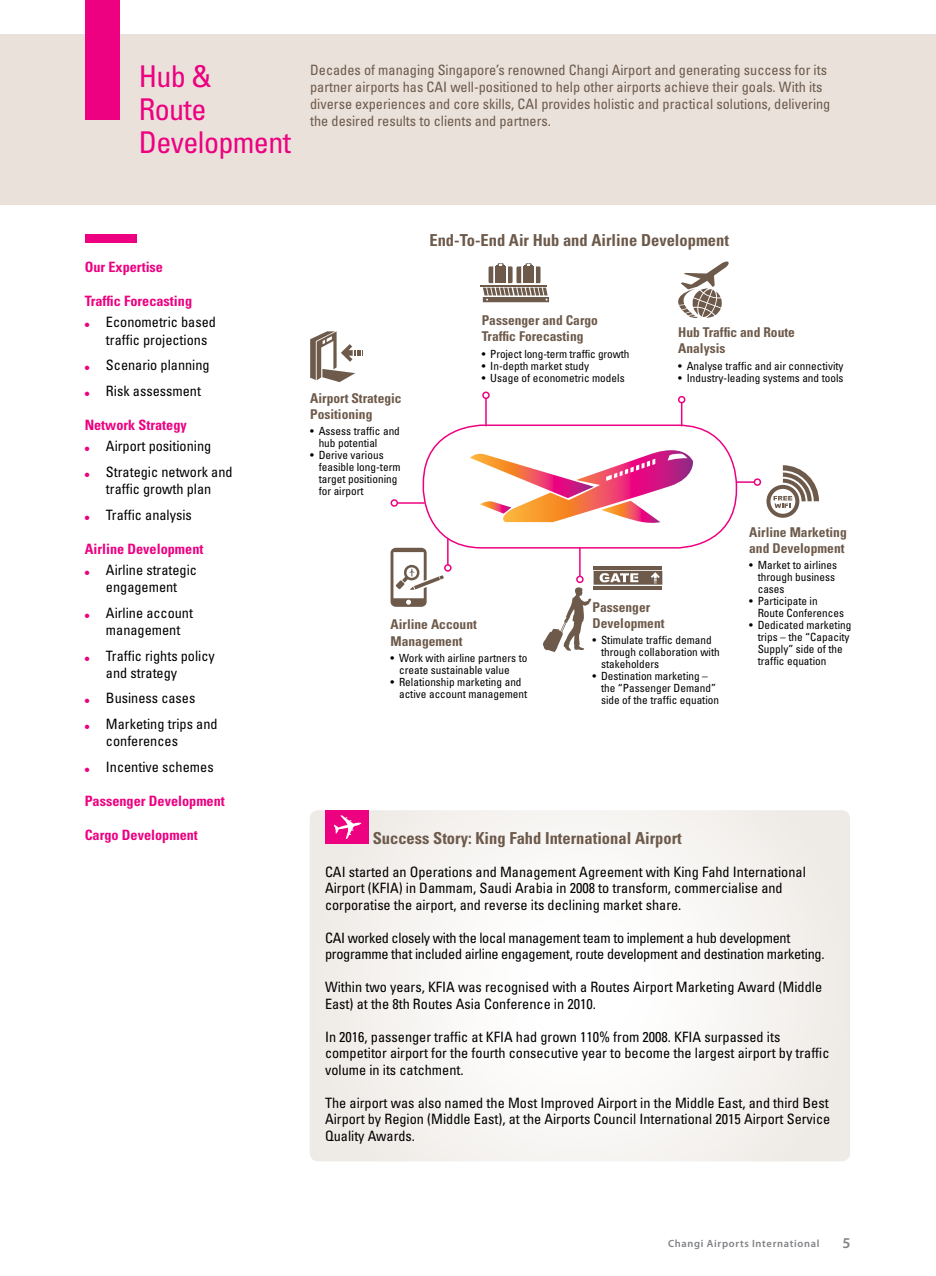
<style>
.page{position:relative;width:936px;height:1276px;background:#fff}
.page>*{position:absolute;margin:0;border:0;box-sizing:border-box;transform-origin:0 0}
.t1{font:condensed 30px/33px "Univers LT Std";letter-spacing:-.02em;color:#ed0181}
.t2{font:700 condensed 16.5px "Univers LT Std";color:#6d5a4b}
.t3{font:600 15px "Myriad Pro";color:#808285}
.t4{font:condensed 14.25px/16.5px "Univers LT Std";color:#000}
.t5{font:condensed 14.25px/17.1px "Univers LT Std";color:#6d5a4b}
.t6{font:condensed 14.25px/16.5px "Univers LT Std";letter-spacing:-.02em;color:#000}
.t7{font:700 condensed 14.25px "Univers LT Std";color:#ed0181}
.t8{font:700 condensed 13.5px/16.2px "Univers LT Std";color:#6d5a4b}
.t9{font:condensed 11.25px/12px "Univers LT Std";color:#000}
.t10{font:600 10.5px "Myriad Pro";letter-spacing:.065em;color:#808285}
.s1{color:#ed0181}
</style>
<div class="page">
<div style="left:0;top:34px;width:935px;height:170px;background:#e9e1da"></div>
<div style="left:85px;top:234px;width:52px;height:8px;background:#ed0181"></div>
<div style="left:85px;top:0;width:34px;height:119px;background:#ed0181"></div>
<svg style="left:681px;top:403px;width:1px;height:21px"></svg>
<div style="left:678px;top:396px;width:7px;height:7px;border:2px solid #ed0181;border-radius:50%"></div>
<svg style="left:485px;top:399px;width:1px;height:25px"></svg>
<div style="left:482px;top:391px;width:7px;height:8px;border:2px solid #ed0181;border-radius:50%"></div>
<hr style="left:397px;top:502px;width:27px;height:2px;background:#ed0181">
<div style="left:390px;top:499px;width:8px;height:8px;border:2px solid #ed0181;border-radius:50%"></div>
<div style="left:444px;top:564px;width:7px;height:7px;border:2px solid #ed0181;border-radius:50%"></div>
<svg style="left:737px;top:481px;width:16px;height:2px"></svg>
<div style="left:753px;top:478px;width:8px;height:8px;border:2px solid #ed0181;border-radius:50%"></div>
<svg style="left:766px;top:465px;width:53px;height:53px"></svg>
<div style="left:422px;top:424px;width:315px;height:124px;border:2px solid #ed0181;border-radius:58px"></div>
<svg style="left:678px;top:261px;width:51px;height:57px"></svg>
<svg style="left:483px;top:263px;width:66px;height:39px"></svg>
<hr style="left:480px;top:285px;width:66px;height:1px;background:#6d5a4b">
<svg style="left:310px;top:331px;width:53px;height:51px"></svg>
<svg style="left:390px;top:538px;width:58px;height:69px"></svg>
<svg style="left:470px;top:450px;width:224px;height:73px"></svg>
<svg style="left:542px;top:548px;width:120px;height:104px"></svg>
<svg style="left:310px;top:810px;width:540px;height:351px"></svg>
<div style="left:325px;top:810px;width:44px;height:33px;background:#ed0181"></div>
<svg style="left:334px;top:815px;width:27px;height:24px"></svg>
<h1 class="t1" style="left:139px;top:59px;width:154px">Hub &amp;<br>Route<br>Development</h1>
<p class="t5" style="left:310px;top:61px;width:521px">Decades of managing Singapore’s renowned Changi Airport and generating success for its partner airports has CAI well-positioned to help other airports achieve their goals. With its diverse experiences and core skills, CAI provides holistic and practical solutions, delivering the desired results to clients and partners.</p>
<p class="t7" style="left:85px;top:258px;width:80px">Our Expertise</p>
<p class="t7" style="left:85px;top:292px;width:109px">Traffic Forecasting</p>
<p class="t4" style="left:106px;top:314px;width:112px;line-height:17.1px;text-indent:-21px"><span class="s1">•</span> Econometric based traffic projections</p>
<p class="t4" style="left:85px;top:357px;width:126px"><span class="s1">•</span> Scenario planning</p>
<p class="t4" style="left:85px;top:382px;width:118px"><span class="s1">•</span> Risk assessment</p>
<p class="t7" style="left:85px;top:416px;width:104px">Network Strategy</p>
<p class="t4" style="left:85px;top:438px;width:128px"><span class="s1">•</span> Airport positioning</p>
<p class="t4" style="left:85px;top:463px;width:149px;line-height:17.1px;text-align:center"><span class="s1">•</span> Strategic network and traffic growth plan</p>
<p class="t4" style="left:85px;top:506px;width:109px"><span class="s1">•</span> Traffic analysis</p>
<p class="t7" style="left:85px;top:540px;width:120px">Airline Development</p>
<p class="t4" style="left:85px;top:561px;width:114px;line-height:17.1px;text-align:center"><span class="s1">•</span> Airline strategic engagement</p>
<p class="t4" style="left:106px;top:604px;width:89px;line-height:17.1px;text-indent:-21px"><span class="s1">•</span> Airline account management</p>
<p class="t4" style="left:106px;top:647px;width:110px;line-height:17.1px;text-indent:-21px"><span class="s1">•</span> Traffic rights policy and strategy</p>
<p class="t4" style="left:85px;top:690px;width:112px"><span class="s1">•</span> Business cases</p>
<p class="t4" style="left:106px;top:715px;width:113px;line-height:17.1px;text-indent:-21px"><span class="s1">•</span> Marketing trips and conferences</p>
<p class="t4" style="left:85px;top:758px;width:130px"><span class="s1">•</span> Incentive schemes</p>
<p class="t7" style="left:85px;top:792px;width:142px">Passenger Development</p>
<p class="t7" style="left:85px;top:826px;width:115px">Cargo Development</p>
<p class="t2" style="left:429px;top:230px;width:301px">End-To-End Air Hub and Airline Development</p>
<p class="t8" style="left:310px;top:390px;width:93px">Airport Strategic<br>Positioning</p>
<p class="t9" style="left:318px;top:425px;width:83px;text-indent:-9px">• Assess traffic and hub potential</p>
<p class="t9" style="left:318px;top:449px;width:83px;text-indent:-9px">• Derive various feasible long-term target positioning for airport</p>
<p class="t8" style="left:481px;top:312px;width:118px">Passenger and Cargo<br>Traffic Forecasting</p>
<p class="t9" style="left:481px;top:347px;width:149px">• Project long-term traffic growth</p>
<p class="t9" style="left:481px;top:359px;width:109px">• In-depth market study</p>
<p class="t9" style="left:481px;top:371px;width:144px">• Usage of econometric models</p>
<p class="t8" style="left:678px;top:324px;width:118px">Hub Traffic and Route<br>Analysis</p>
<p class="t9" style="left:678px;top:359px;width:167px">• Analyse traffic and air connectivity</p>
<p class="t9" style="left:678px;top:371px;width:167px">• Industry-leading systems and tools</p>
<p class="t8" style="left:390px;top:616px;width:88px">Airline Account<br>Management</p>
<p class="t9" style="left:399px;top:652px;width:130px;text-indent:-9px">• Work with airline partners to create sustainable value</p>
<p class="t9" style="left:399px;top:676px;width:130px;text-indent:-9px">• Relationship marketing and active account management</p>
<p class="t8" style="left:592px;top:599px;width:73px">Passenger<br>Development</p>
<p class="t9" style="left:601px;top:634px;width:120px;text-indent:-9px">• Stimulate traffic demand through collaboration with stakeholders</p>
<p class="t9" style="left:601px;top:670px;width:120px;text-indent:-9px">• Destination marketing – the “Passenger Demand” side of the traffic equation</p>
<p class="t8" style="left:749px;top:523px;width:99px">Airline Marketing and Development</p>
<p class="t9" style="left:757px;top:559px;width:81px;text-indent:-9px">• Market to airlines through business cases</p>
<p class="t9" style="left:757px;top:595px;width:88px;text-indent:-9px">• Participate in<br>Route Conferences</p>
<p class="t9" style="left:757px;top:619px;width:95px;text-indent:-9px">• Dedicated marketing trips – the “Capacity<br>Supply” side of the traffic equation</p>
<p class="t2" style="left:372px;top:827px;width:310px">Success Story: King Fahd International Airport</p>
<p class="t4" style="left:325px;top:863px;width:482px">CAI started an Operations and Management Agreement with King Fahd International<br>Airport (KFIA) in Dammam, Saudi Arabia in 2008 to transform, commercialise and corporatise the airport, and reverse its declining market share.</p>
<p class="t6" style="left:325px;top:929px;width:501px">CAI worked closely with the local management team to implement a hub development programme that included airline engagement, route development and destination marketing.</p>
<p class="t4" style="left:325px;top:978px;width:498px">Within two years, KFIA was recognised with a Routes Airport Marketing Award (Middle<br>East) at the 8th Routes Asia Conference in 2010.</p>
<p class="t4" style="left:325px;top:1028px;width:506px">In 2016, passenger traffic at KFIA had grown 110% from 2008. KFIA surpassed its competitor airport for the fourth consecutive year to become the largest airport by traffic volume in its catchment.</p>
<p class="t4" style="left:325px;top:1094px;width:506px;text-align:justify">The airport was also named the Most Improved Airport in the Middle East, and third Best Airport by Region (Middle East), at the Airports Council International 2015 Airport Service Quality Awards.</p>
<p class="t10" style="left:668px;top:1238px;width:153px">Changi Airports International</p>
<p class="t3" style="left:842px;top:1234px;width:10px">5</p>
</div>
